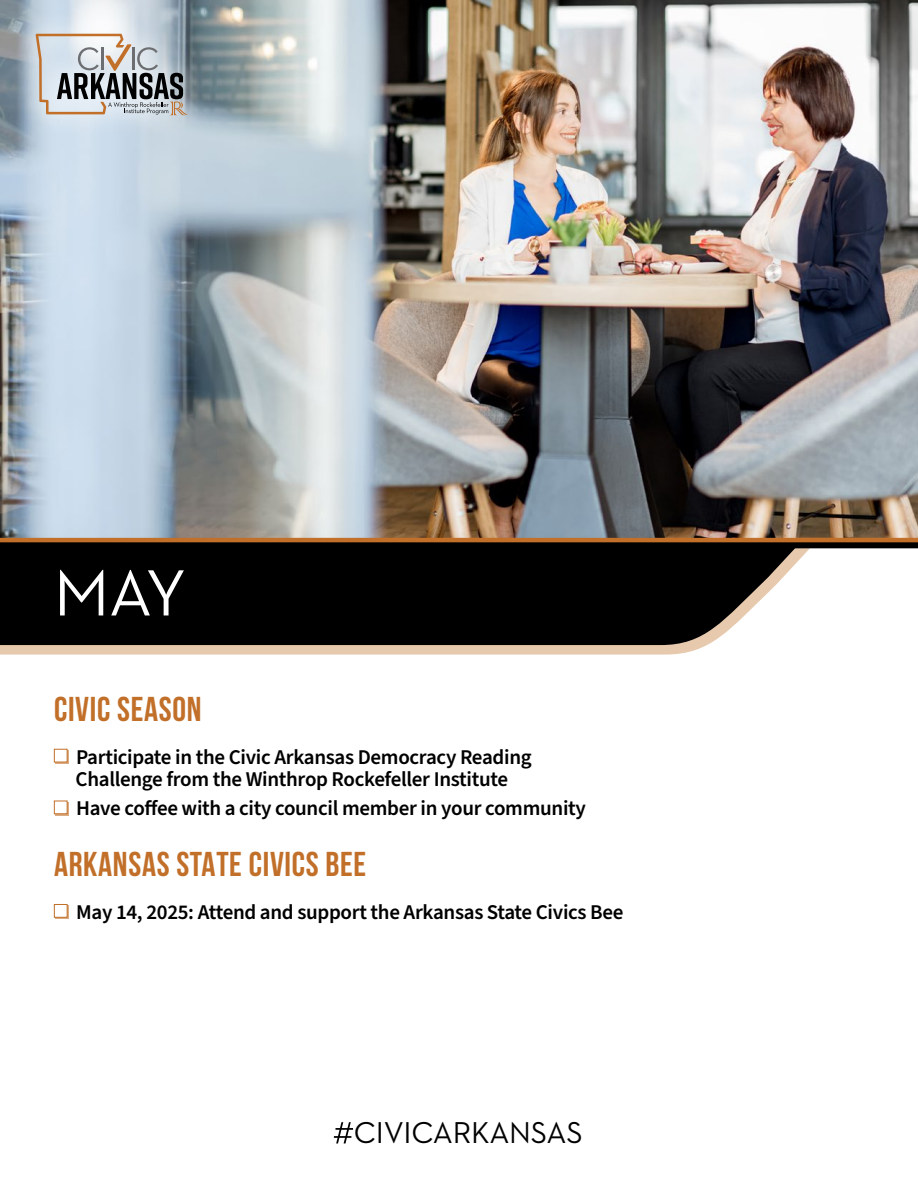
<style>
.page{position:relative;width:918px;height:1188px;background:#fff}
.page>*{position:absolute;margin:0;border:0;box-sizing:border-box;transform-origin:0 0}
.t1{font:66.45px "Neutraface 2 Text";color:#fff}
.Month_title{font:700 34.5px "Bebas Neue";letter-spacing:.02em;color:#c16f29}
.t2{font:30.75px "Neutraface 2 Text";letter-spacing:-.01em;color:#000}
.Bullet_lIst{font:600 21px/22.5px "Source Sans Pro";letter-spacing:-.015em;color:#000}
.s1{font-weight:300;font-size:51px}
</style>
<div class="page">
<svg style="left:0;top:548px;width:841px;height:107px;fill:#e7c9ad"></svg>
<svg style="left:0;top:548px;width:832px;height:97px;background:#191818"></svg>
<img style="left:0;top:0;width:918px;height:538px">
<div style="left:56px;top:751px;width:13px;height:13px;background:#cd8c53"></div>
<div style="left:54px;top:749px;width:13px;height:13px;background:#fff;border:1px solid #c16f29"></div>
<div style="left:56px;top:802px;width:13px;height:13px;background:#cb884e"></div>
<div style="left:54px;top:801px;width:13px;height:13px;background:#fff;border:1px solid #c16f29"></div>
<div style="left:56px;top:906px;width:13px;height:13px;background:#cb884e"></div>
<div style="left:54px;top:904px;width:13px;height:14px;background:#fff;border:1px solid #c16f29"></div>
<div style="left:11px;top:8px;width:200px;height:132px;background:#fff;opacity:.5"></div>
<svg style="left:36px;top:34px;width:152px;height:81px;background:#adafb0"></svg>
<svg style="left:0;top:542px;width:918px;height:6px;background:#0a0602"></svg>
<hr style="left:0;top:538px;width:918px;height:4px;background:#c16f29">
<p class="t1" style="left:54px;top:551px;width:134px">MAY</p>
<p class="Month_title" style="left:54px;top:690px;width:149px">CIVIC SEASON</p>
<p class="Bullet_lIst" style="left:76px;top:746px;width:458px">Participate in the Civic Arkansas Democracy Reading<br>Challenge from the Winthrop Rockefeller Institute</p>
<p class="Bullet_lIst" style="left:76px;top:798px;width:511px">Have coffee with a city council member in your community</p>
<p class="Month_title" style="left:54px;top:845px;width:314px">ARKANSAS STATE CIVICS BEE</p>
<p class="Bullet_lIst" style="left:76px;top:901px;width:549px">May 14, 2025: Attend and support the Arkansas State Civics Bee</p>
<h3 class="t2" style="left:332px;top:1114px;width:252px"><span class="s1">#</span>CIVICARKANSAS</h3>
</div>
